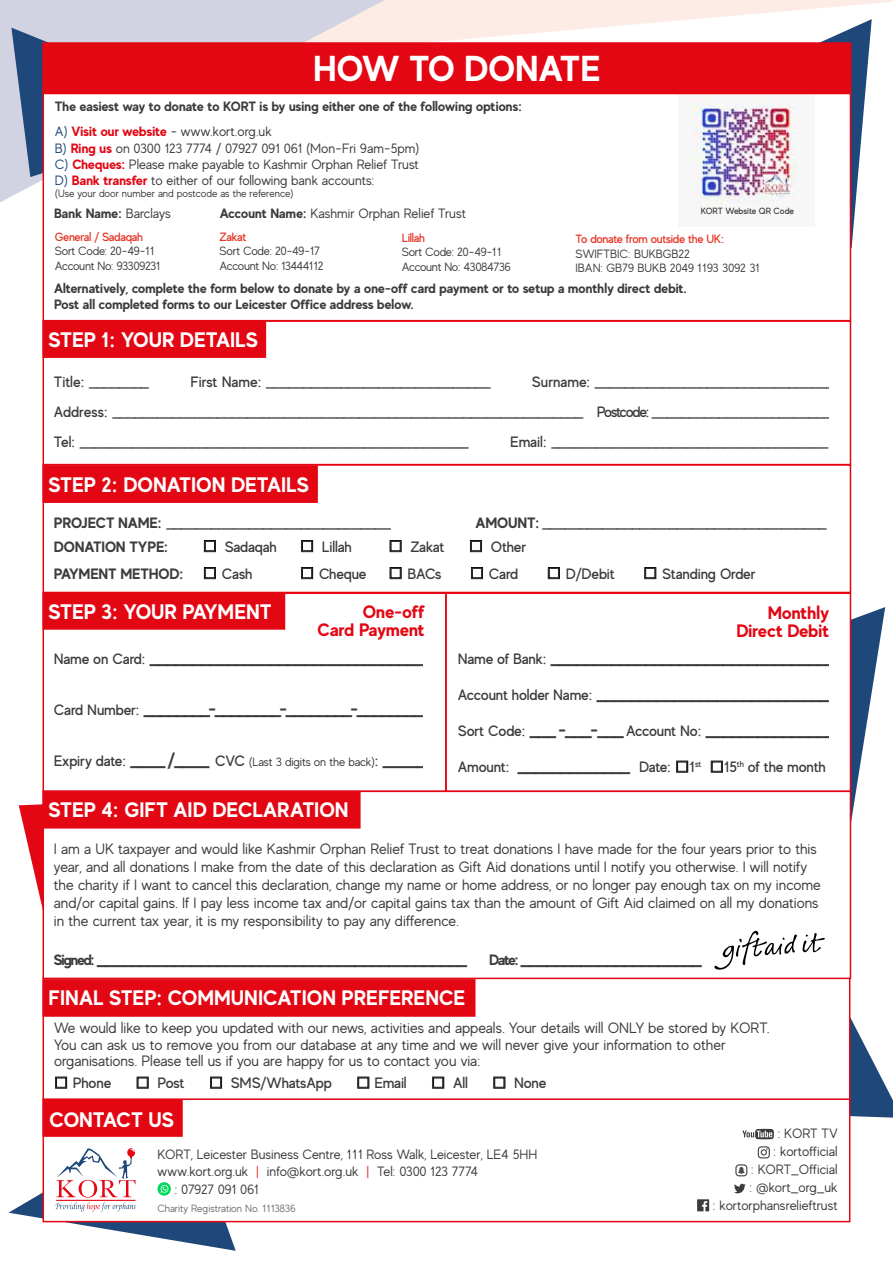
<style>
.page{position:relative;width:893px;height:1263px;background:#fff}
.page>*{position:absolute;margin:0;border:0;box-sizing:border-box;transform-origin:0 0}
.t1{font:700 36px "MADE Evolve Sans";color:#fff}
.t2{font:700 21px "MADE Evolve Sans";color:#fff}
.t3{font:700 18px/36px "MADE Evolve Sans";color:#3c3c3b}
.t4{font:700 18px/18px "MADE Evolve Sans";color:#e30613;text-align:right}
.t5{font:15px/18px "MADE Evolve Sans";color:#3c3c3b}
.t6{font:500 15px/30px "MADE Evolve Sans";letter-spacing:-.01em;color:#3c3c3b}
.t7{font:700 15px "MADE Evolve Sans";letter-spacing:-.01em;color:#3c3c3b}
.t8{font:13.5px/18px "MADE Evolve Sans";color:#3c3c3b}
.t9{font:700 13.5px/16.2px "MADE Evolve Sans";color:#3c3c3b}
.t10{font:13.5px "MADE Evolve Sans";letter-spacing:-.02em;color:#3c3c3b}
.t11{font:12px/14.4px "MADE Evolve Sans";letter-spacing:-.02em;color:#3c3c3b}
.t12{font:500 12px "MADE Evolve Sans";letter-spacing:-.025em;color:#e63323}
.t13{font:12px/14.4px "MADE Evolve Sans";color:#3c3c3b}
.t14{font:10.5px "MADE Evolve Sans";color:#3c3c3b}
.t15{font:10.5px "MADE Evolve Sans";color:#706f6f}
.t16{font:500 9px "MADE Evolve Sans";letter-spacing:-.01em;color:#3c3c3b}
.s1{font-weight:400;color:#1f487a}
.s2{color:#e30613}
.s3{font-weight:400}
.s4{color:#1f487a}
.s5{font-weight:700;color:#e30613}
.s6{font-weight:700}
.s7{font-family:"Arial";font-weight:900;font-size:24px;color:#000}
.s8{font-weight:500}
.s9{font-weight:500;font-size:15px}
.s10{font-weight:700;font-size:18px}
.s11{font-size:15px}
.s12{color:#e63323}
</style>
<div class="page">
<svg style="left:851px;top:607px;width:34px;height:227px"></svg>
<svg style="left:850px;top:984px;width:43px;height:133px"></svg>
<svg style="left:19px;top:799px;width:24px;height:206px"></svg>
<svg style="left:385px;top:0;width:508px;height:43px;fill:#fdece5"></svg>
<svg style="left:0;top:0;width:385px;height:202px;background:#d8d5e1"></svg>
<svg style="left:11px;top:28px;width:214px;height:149px;background:#8a95b2"></svg>
<svg style="left:734px;top:19px;width:138px;height:230px"></svg>
<div style="left:43px;top:320px;width:808px;height:145px;background:#fff;border:2px solid #e30613"></div>
<div style="left:43px;top:43px;width:808px;height:278px;background:#fff;border:2px solid #e30613"></div>
<div style="left:43px;top:464px;width:808px;height:129px;background:#fff;border:2px solid #e30613"></div>
<div style="left:678px;top:94px;width:136px;height:132px;background:#f7f7f7"></div>
<div style="left:43px;top:320px;width:223px;height:38px;background:#e30613;border:2px solid #e30613"></div>
<div style="left:43px;top:43px;width:808px;height:51px;background:#e30613"></div>
<div style="left:43px;top:465px;width:275px;height:38px;background:#e30613;border:2px solid #e30613"></div>
<div style="left:43px;top:592px;width:403px;height:200px;background:#fff;border:2px solid #e30613"></div>
<div style="left:43px;top:1098px;width:807px;height:124px;background:#fff;border:2px solid #e30613"></div>
<div style="left:43px;top:977px;width:807px;height:123px;background:#fff;border:2px solid #e30613"></div>
<div style="left:445px;top:592px;width:406px;height:200px;background:#fff;border:2px solid #e30613"></div>
<svg style="left:9px;top:1109px;width:227px;height:142px"></svg>
<svg style="left:742px;top:1129px;width:32px;height:10px"></svg>
<svg style="left:758px;top:1146px;width:12px;height:12px"></svg>
<svg style="left:735px;top:1164px;width:12px;height:12px"></svg>
<svg style="left:734px;top:1184px;width:12px;height:9px"></svg>
<svg style="left:697px;top:1199px;width:12px;height:12px"></svg>
<div style="left:43px;top:791px;width:808px;height:188px;background:#fff;border:2px solid #e30613"></div>
<svg style="left:714px;top:931px;width:111px;height:39px"></svg>
<div style="left:43px;top:592px;width:242px;height:38px;background:#e30613;border:2px solid #e30613"></div>
<div style="left:43px;top:791px;width:318px;height:37px;background:#e30613"></div>
<div style="left:43px;top:979px;width:432px;height:38px;background:#e30613;border:2px solid #e30613"></div>
<div style="left:43px;top:1099px;width:140px;height:38px;background:#e30613;border:2px solid #e30613"></div>
<img style="left:693px;top:99px;width:104px;height:104px">
<h1 class="t1" style="left:313px;top:46px;width:289px">HOW TO DONATE</h1>
<p class="t9" style="left:55px;top:93px;width:469px;line-height:25.2px">The easiest way to donate to KORT is by using either one of the following options:<br><span class="s1">A)</span> <span class="s2">Visit our website</span> <span class="s3">- www.kort.org.uk</span></p>
<p class="t8" style="left:55px;top:139px;width:366px;line-height:16.2px;text-align:justify"><span class="s4">B)</span> <span class="s5">Ring us</span> on 0300 123 7774 / 07927 091 061 (Mon-Fri 9am-5pm)<br><span class="s4">C)</span> <span class="s5">Cheques:</span> Please make payable to Kashmir Orphan Relief Trust <span class="s4">D)</span> <span class="s5">Bank transfer</span> to either of our following bank accounts:</p>
<p class="t14" style="left:55px;top:187px;width:240px">(Use your door number and postcode as the reference)</p>
<p class="t9" style="left:54px;top:205px;width:118px">Bank Name: <span class="s3">Barclays</span></p>
<p class="t8" style="left:220px;top:204px;width:248px"><span class="s6">Account Name:</span> Kashmir Orphan Relief Trust</p>
<p class="t16" style="left:701px;top:205px;width:95px">KORT Website QR Code</p>
<p class="t12" style="left:55px;top:229px;width:90px">General / Sadaqah</p>
<p class="t11" style="left:55px;top:244px;width:107px">Sort Code: 20-49-11<br>Account No: 93309231</p>
<p class="t12" style="left:220px;top:229px;width:28px">Zakat</p>
<p class="t11" style="left:220px;top:244px;width:106px">Sort Code: 20-49-17<br>Account No: 13444112</p>
<p class="t12" style="left:402px;top:230px;width:25px">Lillah</p>
<p class="t11" style="left:402px;top:245px;width:111px">Sort Code: 20-49-11<br>Account No: 43084736</p>
<p class="t12" style="left:575px;top:231px;width:150px">To donate from outside the UK:</p>
<p class="t13" style="left:575px;top:246px;width:185px">SWIFTBIC: BUKBGB22<br>IBAN: GB79 BUKB 2049 1193 3092 31</p>
<p class="t9" style="left:54px;top:280px;width:634px">Alternatively, complete the form below to donate by a one-off card payment or to setup a monthly direct debit.<br>Post all completed forms to our Leicester Office address below.</p>
<h2 class="t2" style="left:49px;top:326px;width:211px">STEP 1: YOUR DETAILS</h2>
<p class="t6" style="left:54px;top:366px;width:97px">Title: ________</p>
<p class="t6" style="left:190px;top:366px;width:302px">First Name: ______________________________</p>
<p class="t6" style="left:54px;top:366px;width:782px;text-indent:478px">Surname: ________________________________<br>Address: _______________________________________________________________ Postcode: ________________________<br>Tel: ____________________________________________________</p>
<p class="t6" style="left:510px;top:426px;width:320px">Email: _____________________________________</p>
<h2 class="t2" style="left:49px;top:471px;width:262px">STEP 2: DONATION DETAILS</h2>
<p class="t6" style="left:54px;top:507px;width:339px"><span class="s6">PROJECT NAME:</span> ______________________________</p>
<p class="t6" style="left:475px;top:507px;width:353px"><span class="s6">AMOUNT:</span> ______________________________________</p>
<p class="t7" style="left:54px;top:537px;width:116px">DONATION TYPE:</p>
<p class="t6" style="left:203px;top:531px;width:151px"><span class="s7">□</span> Sadaqah <span class="s7">□</span> Lillah</p>
<p class="t6" style="left:388px;top:531px;width:139px"><span class="s7">□</span> Zakat <span class="s7">□</span> Other</p>
<p class="t7" style="left:54px;top:564px;width:200px">PAYMENT METHOD: <span class="s7">□</span> <span class="s8">Cash</span></p>
<p class="t6" style="left:300px;top:558px;width:457px"><span class="s7">□</span> Cheque <span class="s7">□</span> BACs <span class="s7">□</span> Card <span class="s7">□</span> D/Debit <span class="s7">□</span> Standing Order</p>
<h2 class="t2" style="left:49px;top:598px;width:225px">STEP 3: YOUR PAYMENT</h2>
<p class="t4" style="left:318px;top:602px;width:109px">One-off<br>Card Payment</p>
<p class="t4" style="left:736px;top:603px;width:94px">Monthly<br>Direct Debit</p>
<p class="t3" style="left:54px;top:639px;width:373px"><span class="s9">Name on Card:</span> ________________________________</p>
<p class="t3" style="left:54px;top:690px;width:371px"><span class="s9">Card Number:</span> ________-________-________-________</p>
<p class="t11" style="left:54px;top:754px;width:374px"><span class="s9">Expiry date:</span> <span class="s10">____ /____</span> <span class="s9">CVC</span> (Last 3 digits on the back)<span class="s9">:</span> <span class="s10">_____</span></p>
<h2 class="t2" style="left:49px;top:797px;width:302px">STEP 4: GIFT AID DECLARATION</h2>
<p class="t3" style="left:458px;top:639px;width:379px"><span class="s9">Name of Bank:</span> _________________________________<br><span class="s9">Account holder Name:</span> ___________________________<br><span class="s9">Sort Code:</span> ___ -___-___ <span class="s9">Account No:</span> _______________</p>
<p class="t6" style="left:458px;top:751px;width:370px">Amount: <span class="s10">_____________</span> Date: <span class="s7">□</span>1<sup>st</sup> <span class="s7">□</span>15<sup>th</sup> of the month</p>
<p class="t5" style="left:54px;top:839px;width:768px">I am a UK taxpayer and would like Kashmir Orphan Relief Trust to treat donations I have made for the four years prior to this year, and all donations I make from the date of this declaration as Gift Aid donations until I notify you otherwise. I will notify the charity if I want to cancel this declaration, change my name or home address, or no longer pay enough tax on my income and/or capital gains. If I pay less income tax and/or capital gains tax than the amount of Gift Aid claimed on all my donations in the current tax year, it is my responsibility to pay any difference.</p>
<p class="t3" style="left:54px;top:940px;width:650px"><span class="s11">Signed:</span> ___________________________________________ <span class="s11">Date:</span> _____________________</p>
<h2 class="t2" style="left:49px;top:984px;width:418px">FINAL STEP: COMMUNICATION PREFERENCE</h2>
<p class="t5" style="left:54px;top:1019px;width:717px;line-height:16.5px">We would like to keep you updated with our news, activities and appeals. Your details will ONLY be stored by KORT.<br>You can ask us to remove you from our database at any time and we will never give your information to other organisations. Please tell us if you are happy for us to contact you via:</p>
<p class="t6" style="left:54px;top:1067px;width:494px"><span class="s7">□</span> Phone <span class="s7">□</span> Post <span class="s7">□</span> SMS/WhatsApp <span class="s7">□</span> Email <span class="s7">□</span> All <span class="s7">□</span> None</p>
<h2 class="t2" style="left:50px;top:1106px;width:126px">CONTACT US</h2>
<p class="t8" style="left:157px;top:1146px;width:381px;line-height:16.2px">KORT, Leicester Business Centre, 111 Ross Walk, Leicester, LE4 5HH www.kort.org.uk <span class="s12">|</span> info@kort.org.uk <span class="s12">|</span> Tel: 0300 123 7774</p>
<p class="t10" style="left:175px;top:1180px;width:86px">: 07927 091 061</p>
<p class="t15" style="left:157px;top:1201px;width:140px">Charity Registration No. 1113836</p>
<p class="t8" style="left:713px;top:1124px;width:126px;text-align:right">: KORT TV<br>: kortofficial<br>: KORT_Official<br>: @kort_org_uk<br>: kortorphansrelieftrust</p>
</div>
